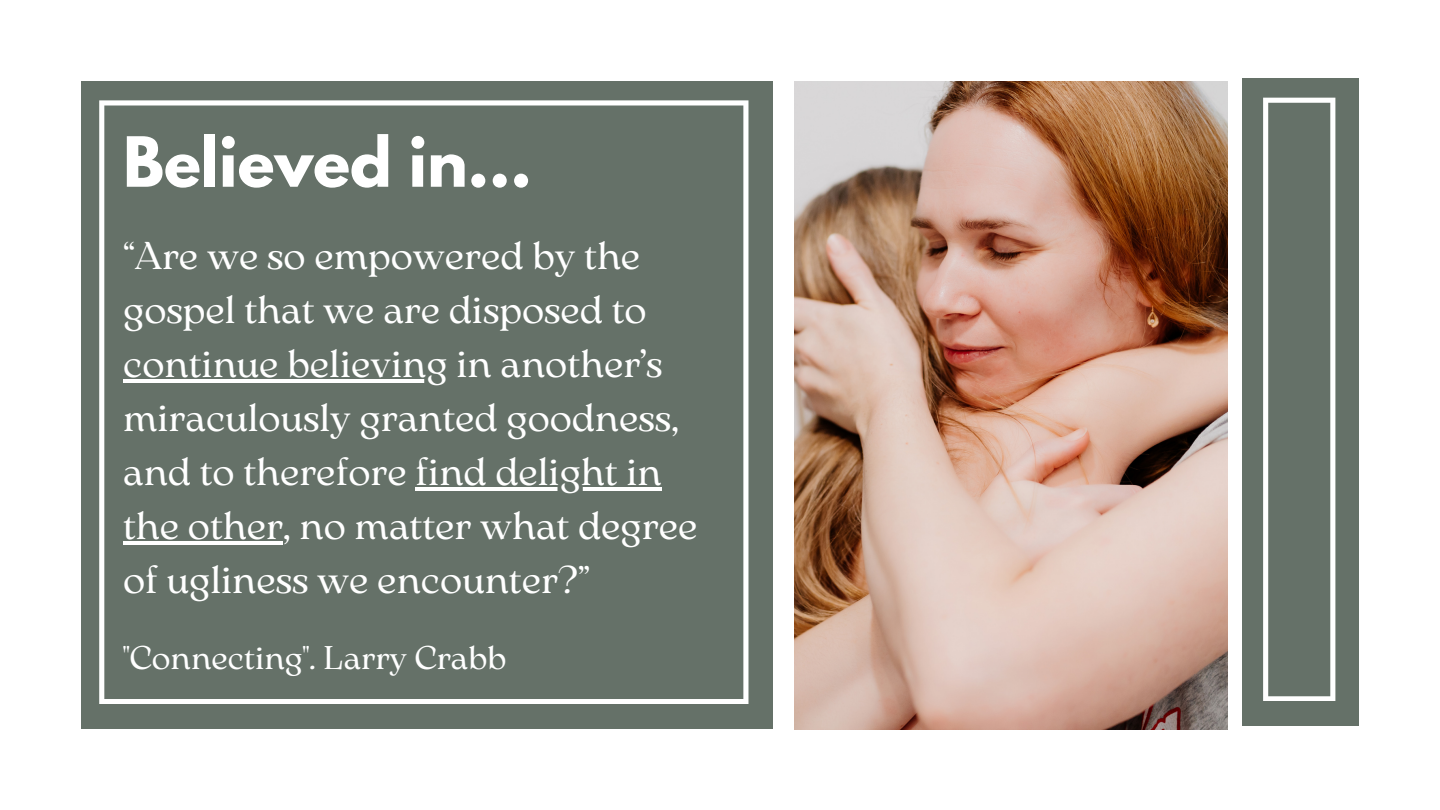
<style>
.page{position:relative;width:1440px;height:810px;background:#fff}
.page>*{position:absolute;margin:0;border:0;box-sizing:border-box;transform-origin:0 0}
.t1{font:700 61.3px "League Spartan";color:#fff}
.t2{font:38.7px/54px "Arsenica Antiqua";color:#fff}
.t3{font:32.7px "Arsenica Antiqua";color:#fff}
</style>
<div class="page">
<img style="left:794px;top:81px;width:433px;height:648px">
<div style="left:81px;top:81px;width:691px;height:648px;background:#657168"></div>
<svg style="left:99px;top:100px;width:649px;height:604px"></svg>
<hr style="left:123px;top:379px;width:325px;height:4px;background:#fff">
<hr style="left:416px;top:487px;width:246px;height:4px;background:#fff">
<hr style="left:123px;top:541px;width:160px;height:4px;background:#fff">
<div style="left:1242px;top:78px;width:117px;height:648px;background:#657168"></div>
<svg style="left:1263px;top:98px;width:72px;height:603px"></svg>
<h1 class="t1" style="left:123px;top:114px;width:410px">Believed in...</h1>
<p class="t2" style="left:123px;top:226px;width:576px">“Are we so empowered by the gospel that we are disposed to continue believing in another’s miraculously granted goodness, and to therefore find delight in the other, no matter what degree of ugliness we encounter?”</p>
<p class="t3" style="left:123px;top:633px;width:385px">"Connecting". Larry Crabb</p>
</div>
